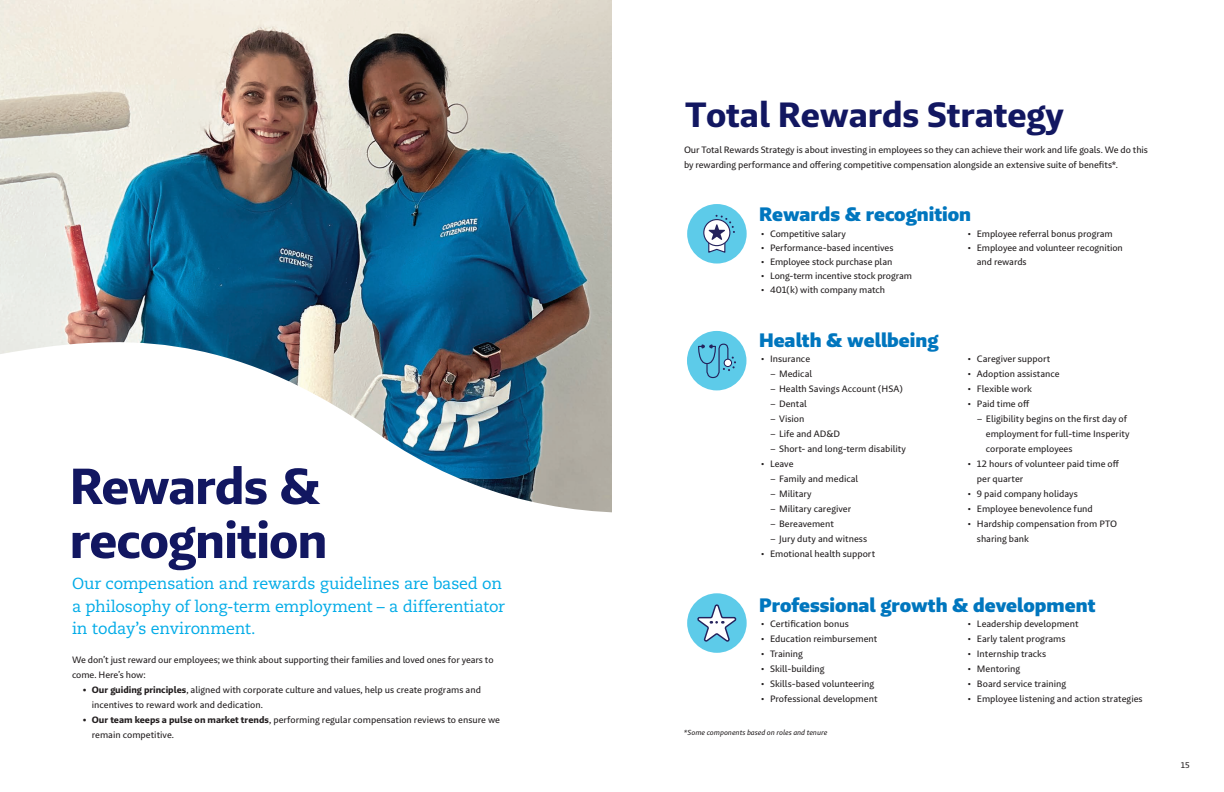
<style>
.page{position:relative;width:1224px;height:792px;background:#fff}
.page>*{position:absolute;margin:0;border:0;box-sizing:border-box;transform-origin:0 0}
.H2{font:52px/54px "Brando Sans Bold LF";letter-spacing:-.02em;color:#121761}
.H3{font:36px "Brando Sans Bold LF";letter-spacing:-.005em;color:#121761}
.t1{font:20px "Brando Sans Black LF";color:#0076be}
.Intro1{font:16px/22.5px "Caecilia LT Std";letter-spacing:-.015em;color:#00abe7}
.P1{font:9.5px/15px "Brando Sans Text LF";letter-spacing:-.005em;color:#231f20}
.t2{font:8.5px "Brando Sans Text LF";color:#231f20}
.Footnotes{font:7.5px "Brando Sans Text Italic LF";color:#231f20}
.s1{font-family:"Brando Sans Bold LF"}
</style>
<div class="page">
<img style="left:0;top:0;width:612px;height:513px">
<div style="left:687px;top:204px;width:60px;height:60px;background:#5dcbe9;border-radius:50%"></div>
<svg style="left:704px;top:220px;width:26px;height:26px"></svg>
<div style="left:703px;top:219px;width:27px;height:27px;border:1px solid #24225c;border-radius:50%"></div>
<svg style="left:708px;top:214px;width:27px;height:39px"></svg>
<div style="left:687px;top:331px;width:59px;height:59px;background:#5dcbe9;border-radius:50%"></div>
<svg style="left:698px;top:343px;width:38px;height:36px"></svg>
<div style="left:687px;top:593px;width:59px;height:60px;background:#5dcbe9;border-radius:50%"></div>
<svg style="left:697px;top:604px;width:40px;height:38px"></svg>
<p class="H2" style="left:70px;top:459px;width:260px">Rewards &amp; recognition</p>
<p class="Intro1" style="left:72px;top:573px;width:435px">Our compensation and rewards guidelines are based on a philosophy of long-term employment – a differentiator in today’s environment.</p>
<p class="P1" style="left:72px;top:652px;width:423px">We don’t just reward our employees; we think about supporting their families and loved ones for years to come. Here’s how:</p>
<p class="P1" style="left:92px;top:682px;width:391px;text-indent:-9px"><span class="s1">• Our guiding principles</span>, aligned with corporate culture and values, help us create programs and incentives to reward work and dedication.</p>
<p class="P1" style="left:92px;top:712px;width:410px;text-indent:-9px"><span class="s1">• Our team keeps a pulse on market trends</span>, performing regular compensation reviews to ensure we remain competitive.</p>
<p class="H3" style="left:685px;top:92px;width:380px">Total Rewards Strategy</p>
<p class="P1" style="left:684px;top:142px;width:466px">Our Total Rewards Strategy is about investing in employees so they can achieve their work and life goals. We do this by rewarding performance and offering competitive compensation alongside an extensive suite of benefits*.</p>
<p class="t1" style="left:759px;top:201px;width:214px">Rewards &amp; recognition</p>
<p class="P1" style="left:761px;top:226px;width:87px">• Competitive salary</p>
<p class="P1" style="left:761px;top:240px;width:134px">• Performance-based incentives</p>
<p class="P1" style="left:761px;top:254px;width:133px">• Employee stock purchase plan</p>
<p class="P1" style="left:761px;top:268px;width:153px">• Long-term incentive stock program</p>
<p class="P1" style="left:761px;top:282px;width:126px">• 401(k) with company match</p>
<p class="t1" style="left:759px;top:328px;width:181px">Health &amp; wellbeing</p>
<p class="P1" style="left:761px;top:352px;width:51px">• Insurance</p>
<p class="P1" style="left:770px;top:367px;width:44px">– Medical</p>
<p class="P1" style="left:770px;top:382px;width:134px">– Health Savings Account (HSA)</p>
<p class="P1" style="left:770px;top:397px;width:38px">– Dental</p>
<p class="P1" style="left:770px;top:412px;width:36px">– Vision</p>
<p class="P1" style="left:770px;top:427px;width:72px">– Life and AD&amp;D</p>
<p class="P1" style="left:770px;top:442px;width:138px">– Short- and long-term disability</p>
<p class="P1" style="left:761px;top:457px;width:34px">• Leave</p>
<p class="P1" style="left:770px;top:472px;width:90px">– Family and medical</p>
<p class="P1" style="left:770px;top:487px;width:43px">– Military</p>
<p class="P1" style="left:770px;top:502px;width:83px">– Military caregiver</p>
<p class="P1" style="left:770px;top:517px;width:65px">– Bereavement</p>
<p class="P1" style="left:770px;top:532px;width:99px">– Jury duty and witness</p>
<p class="P1" style="left:761px;top:547px;width:116px">• Emotional health support</p>
<p class="P1" style="left:968px;top:226px;width:146px">• Employee referral bonus program</p>
<p class="P1" style="left:977px;top:241px;width:148px;line-height:14px;text-indent:-9px">• Employee and volunteer recognition and rewards</p>
<p class="P1" style="left:968px;top:352px;width:84px">• Caregiver support</p>
<p class="P1" style="left:968px;top:367px;width:93px">• Adoption assistance</p>
<p class="P1" style="left:968px;top:382px;width:66px">• Flexible work</p>
<p class="P1" style="left:968px;top:397px;width:63px">• Paid time off</p>
<p class="P1" style="left:986px;top:412px;width:145px;text-indent:-9px">– Eligibility begins on the first day of employment for full-time Insperity corporate employees</p>
<p class="P1" style="left:977px;top:457px;width:144px;text-indent:-9px">• 12 hours of volunteer paid time off per quarter</p>
<p class="P1" style="left:968px;top:487px;width:111px">• 9 paid company holidays</p>
<p class="P1" style="left:968px;top:502px;width:126px">• Employee benevolence fund</p>
<p class="P1" style="left:977px;top:517px;width:142px;text-indent:-9px">• Hardship compensation from PTO sharing bank</p>
<p class="t1" style="left:759px;top:592px;width:338px">Professional growth &amp; development</p>
<p class="P1" style="left:761px;top:616px;width:89px">• Certification bonus</p>
<p class="P1" style="left:761px;top:631px;width:118px">• Education reimbursement</p>
<p class="P1" style="left:761px;top:646px;width:43px">• Training</p>
<p class="P1" style="left:761px;top:661px;width:65px">• Skill-building</p>
<p class="P1" style="left:761px;top:676px;width:115px">• Skills-based volunteering</p>
<p class="P1" style="left:761px;top:691px;width:118px">• Professional development</p>
<p class="Footnotes" style="left:684px;top:728px;width:145px">*Some components based on roles and tenure</p>
<p class="P1" style="left:968px;top:616px;width:112px">• Leadership development</p>
<p class="P1" style="left:968px;top:631px;width:99px">• Early talent programs</p>
<p class="P1" style="left:968px;top:646px;width:80px">• Internship tracks</p>
<p class="P1" style="left:968px;top:661px;width:54px">• Mentoring</p>
<p class="P1" style="left:968px;top:676px;width:100px">• Board service training</p>
<p class="P1" style="left:968px;top:691px;width:176px">• Employee listening and action strategies</p>
<p class="t2" style="left:1181px;top:760px;width:10px">15</p>
</div>
